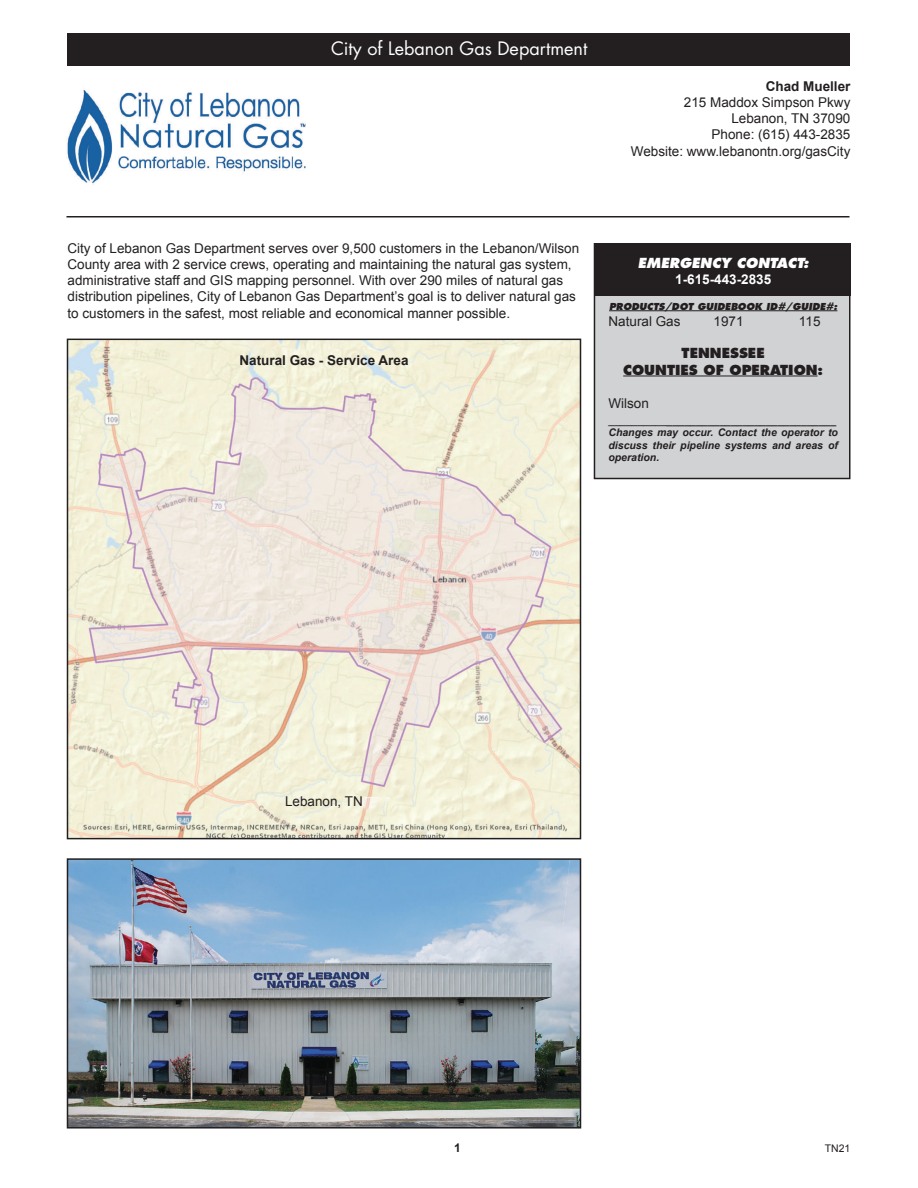
<style>
.page{position:relative;width:918px;height:1188px;background:#fff}
.page>*{position:absolute;margin:0;border:0;box-sizing:border-box;transform-origin:0 0}
.t1{font:18px "Futura";color:#fff}
.t2{font:13.5px/16.2px "Arial";color:#231f20}
.t3{font:700 13.5px "Arial";color:#231f20}
.t4{font:800 13.5px "Futura";color:#231f20}
.t5{font:italic 800 13.5px "Futura";color:#fff}
.t6{font:700 13.5px "Arial";color:#fff}
.t7{font:700 12px "Arial";color:#231f20}
.t8{font:italic 700 10.5px/12.6px "Arial";color:#231f20;text-align:justify}
.t9{font:10.5px "Arial";color:#231f20}
.t10{font:italic 800 9.3px "Futura";color:#231f20}
.s1{font-weight:400;font-style:normal}
</style>
<div class="page">
<hr style="left:67px;top:216px;width:783px;height:2px;background:#231f20">
<div style="left:68px;top:34px;width:782px;height:32px;background:#231f20"></div>
<div style="left:594px;top:244px;width:256px;height:234px;background:#d1d2d4"></div>
<div style="left:594px;top:243px;width:256px;height:236px;border:2px solid #231f20"></div>
<div style="left:594px;top:244px;width:256px;height:52px;background:#231f20"></div>
<hr style="left:609px;top:311px;width:228px;height:1px;background:#231f20">
<hr style="left:623px;top:376px;width:195px;height:1px;background:#231f20">
<img style="left:67px;top:90px;width:239px;height:94px">
<img style="left:70px;top:861px;width:508px;height:265px">
<div style="left:67px;top:858px;width:514px;height:271px;border:2px solid #231f20"></div>
<img style="left:70px;top:342px;width:508px;height:494px">
<div style="left:67px;top:339px;width:514px;height:500px;border:2px solid #231f20"></div>
<p class="t1" style="left:331px;top:37px;width:258px">City of Lebanon Gas Department</p>
<p class="t3" style="left:766px;top:77px;width:86px">Chad Mueller</p>
<p class="t2" style="left:684px;top:94px;width:168px">215 Maddox Simpson Pkwy</p>
<p class="t2" style="left:731px;top:111px;width:121px">Lebanon, TN 37090</p>
<p class="t2" style="left:712px;top:127px;width:140px">Phone: (615) 443-2835</p>
<p class="t2" style="left:631px;top:143px;width:221px">Website: www.lebanontn.org/gasCity</p>
<p class="t2" style="left:68px;top:240px;width:513px">City of Lebanon Gas Department serves over 9,500 customers in the Lebanon/Wilson County area with 2 service crews, operating and maintaining the natural gas system, administrative staff and GIS mapping personnel. With over 290 miles of natural gas distribution pipelines, City of Lebanon Gas Department’s goal is to deliver natural gas to customers in the safest, most reliable and economical manner possible.</p>
<p class="t3" style="left:239px;top:352px;width:171px">Natural Gas - Service Area</p>
<p class="t5" style="left:638px;top:254px;width:172px">EMERGENCY CONTACT:</p>
<p class="t6" style="left:675px;top:271px;width:98px">1-615-443-2835</p>
<p class="t10" style="left:609px;top:300px;width:230px">PRODUCTS/DOT GUIDEBOOK ID#/GUIDE#:</p>
<p class="t2" style="left:608px;top:313px;width:74px">Natural Gas</p>
<p class="t2" style="left:714px;top:313px;width:32px">1971</p>
<p class="t2" style="left:799px;top:313px;width:23px">115</p>
<p class="t4" style="left:682px;top:345px;width:85px">TENNESSEE</p>
<p class="t4" style="left:623px;top:361px;width:202px">COUNTIES OF OPERATION:</p>
<p class="t2" style="left:608px;top:395px;width:42px">Wilson</p>
<p class="t8" style="left:608px;top:414px;width:229px"><span class="s1">__________</span>_____________________________</p>
<p class="t8" style="left:608px;top:426px;width:231px">Changes may occur. Contact the operator to discuss their pipeline systems and areas of operation.</p>
<p class="t2" style="left:285px;top:793px;width:79px">Lebanon, TN</p>
<p class="t7" style="left:454px;top:1140px;width:8px">1</p>
<p class="t9" style="left:825px;top:1141px;width:27px">TN21</p>
</div>
